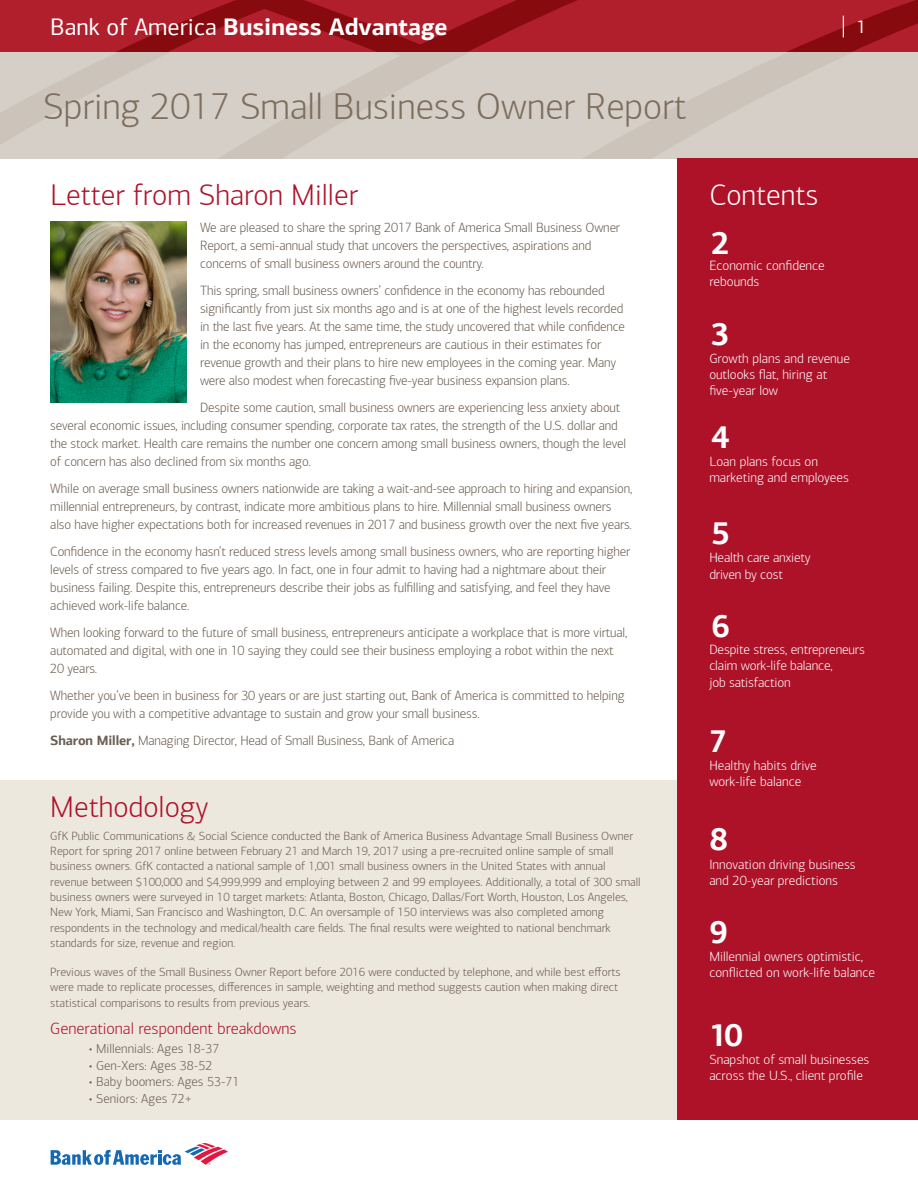
<style>
.page{position:relative;width:918px;height:1188px;background:#fff}
.page>*{position:absolute;margin:0;border:0;box-sizing:border-box;transform-origin:0 0}
.t1{font:300 37.5px "Connections";color:#7d6e5e}
.t2{font:700 31.5px "Connections";color:#fff}
.t3{font:300 30px "Connections";color:#ad1229}
.t4{font:300 30px "Connections";color:#fff}
.t5{font:700 24px "Connections";color:#fff}
.t6{font:18.15px "Connections";color:#fff}
.t7{font:300 16.5px "Connections";color:#ad1229}
.t8{font:300 13.5px/18px "Connections";letter-spacing:-.01em;color:#6b5e52}
.t9{font:300 13.5px/16.2px "Connections";color:#fff}
.t10{font:300 13.2px "Connections";color:#6b5e52}
.t11{font:300 12px/15.5px "Connections";color:#6b5e52}
.s1{font-weight:400}
.s2{font-weight:700}
</style>
<div class="page">
<svg style="left:51px;top:1143px;width:176px;height:22px"></svg>
<svg style="left:0;top:51px;width:918px;height:107px;background:#d3cbc3"></svg>
<svg style="left:0;top:0;width:918px;height:51px;background:#a61924"></svg>
<div style="left:0;top:780px;width:677px;height:340px;background:#ede8de"></div>
<div style="left:677px;top:158px;width:241px;height:962px;background:#ad1229"></div>
<svg style="left:843px;top:16px;width:1px;height:21px"></svg>
<img style="left:50px;top:222px;width:137px;height:181px">
<h3 class="t5" style="left:50px;top:11px;width:399px"><span class="s1">Bank of America</span> Business Advantage</h3>
<h3 class="t6" style="left:856px;top:16px;width:11px">1</h3>
<h1 class="t1" style="left:43px;top:84px;width:645px">Spring 2017 Small Business Owner Report</h1>
<h3 class="t3" style="left:50px;top:178px;width:309px">Letter from Sharon Miller</h3>
<p class="t8" style="left:200px;top:218px;width:422px">We are pleased to share the spring 2017 Bank of America Small Business Owner<br>Report, a semi-annual study that uncovers the perspectives, aspirations and concerns of small business owners around the country.</p>
<p class="t8" style="left:200px;top:281px;width:426px">This spring, small business owners’ confidence in the economy has rebounded significantly from just six months ago and is at one of the highest levels recorded in the last five years. At the same time, the study uncovered that while confidence in the economy has jumped, entrepreneurs are cautious in their estimates for revenue growth and their plans to hire new employees in the coming year. Many were also modest when forecasting five-year business expansion plans.</p>
<p class="t8" style="left:50px;top:398px;width:577px;text-indent:150px">Despite some caution, small business owners are experiencing less anxiety about several economic issues, including consumer spending, corporate tax rates, the strength of the U.S. dollar and the stock market. Health care remains the number one concern among small business owners, though the level of concern has also declined from six months ago.</p>
<p class="t8" style="left:50px;top:479px;width:584px">While on average small business owners nationwide are taking a wait-and-see approach to hiring and expansion, millennial entrepreneurs, by contrast, indicate more ambitious plans to hire. Millennial small business owners also have higher expectations both for increased revenues in 2017 and business growth over the next five years.</p>
<p class="t8" style="left:50px;top:542px;width:582px">Confidence in the economy hasn’t reduced stress levels among small business owners, who are reporting higher levels of stress compared to five years ago. In fact, one in four admit to having had a nightmare about their business failing. Despite this, entrepreneurs describe their jobs as fulfilling and satisfying, and feel they have achieved work-life balance.</p>
<p class="t8" style="left:50px;top:623px;width:579px">When looking forward to the future of small business, entrepreneurs anticipate a workplace that is more virtual, automated and digital, with one in 10 saying they could see their business employing a robot within the next<br>20 years.</p>
<p class="t8" style="left:50px;top:686px;width:576px">Whether you’ve been in business for 30 years or are just starting out, Bank of America is committed to helping provide you with a competitive advantage to sustain and grow your small business.</p>
<p class="t8" style="left:50px;top:731px;width:405px"><span class="s2">Sharon Miller,</span> Managing Director, Head of Small Business, Bank of America</p>
<h3 class="t3" style="left:50px;top:790px;width:160px">Methodology</h3>
<p class="t11" style="left:50px;top:828px;width:592px">GfK Public Communications &amp; Social Science conducted the Bank of America Business Advantage Small Business Owner Report for spring 2017 online between February 21 and March 19, 2017 using a pre-recruited online sample of small business owners. GfK contacted a national sample of 1,001 small business owners in the United States with annual revenue between $100,000 and $4,999,999 and employing between 2 and 99 employees. Additionally, a total of 300 small business owners were surveyed in 10 target markets: Atlanta, Boston, Chicago, Dallas/Fort Worth, Houston, Los Angeles, New York, Miami, San Francisco and Washington, D.C. An oversample of 150 interviews was also completed among respondents in the technology and medical/health care fields. The final results were weighted to national benchmark standards for size, revenue and region.</p>
<p class="t11" style="left:50px;top:964px;width:572px">Previous waves of the Small Business Owner Report before 2016 were conducted by telephone, and while best efforts were made to replicate processes, differences in sample, weighting and method suggests caution when making direct statistical comparisons to results from previous years.</p>
<p class="t7" style="left:50px;top:1019px;width:248px">Generational respondent breakdowns</p>
<p class="t10" style="left:89px;top:1041px;width:132px">• Millennials: Ages 18-37</p>
<p class="t10" style="left:89px;top:1058px;width:125px">• Gen-Xers: Ages 38-52</p>
<p class="t10" style="left:89px;top:1074px;width:152px">• Baby boomers: Ages 53-71</p>
<p class="t10" style="left:89px;top:1091px;width:104px">• Seniors: Ages 72+</p>
<h3 class="t4" style="left:709px;top:178px;width:111px">Contents</h3>
<h2 class="t2" style="left:711px;top:223px;width:20px">2</h2>
<p class="t9" style="left:709px;top:257px;width:117px">Economic confidence rebounds</p>
<h2 class="t2" style="left:711px;top:315px;width:20px">3</h2>
<p class="t9" style="left:709px;top:350px;width:142px">Growth plans and revenue outlooks flat, hiring at five-year low</p>
<h2 class="t2" style="left:711px;top:418px;width:20px">4</h2>
<p class="t9" style="left:709px;top:453px;width:141px">Loan plans focus on marketing and employees</p>
<h2 class="t2" style="left:711px;top:513px;width:20px">5</h2>
<p class="t9" style="left:709px;top:550px;width:103px">Health care anxiety driven by cost</p>
<h2 class="t2" style="left:711px;top:606px;width:20px">6</h2>
<p class="t9" style="left:709px;top:642px;width:157px">Despite stress, entrepreneurs claim work-life balance,<br>job satisfaction</p>
<h2 class="t2" style="left:709px;top:721px;width:20px">7</h2>
<p class="t9" style="left:709px;top:757px;width:109px">Healthy habits drive work-life balance</p>
<h2 class="t2" style="left:709px;top:820px;width:20px">8</h2>
<p class="t9" style="left:709px;top:856px;width:148px">Innovation driving business and 20-year predictions</p>
<h2 class="t2" style="left:709px;top:912px;width:20px">9</h2>
<p class="t9" style="left:709px;top:949px;width:167px">Millennial owners optimistic, conflicted on work-life balance</p>
<h2 class="t2" style="left:709px;top:1015px;width:35px">10</h2>
<p class="t9" style="left:709px;top:1052px;width:162px">Snapshot of small businesses across the U.S., client profile</p>
</div>
